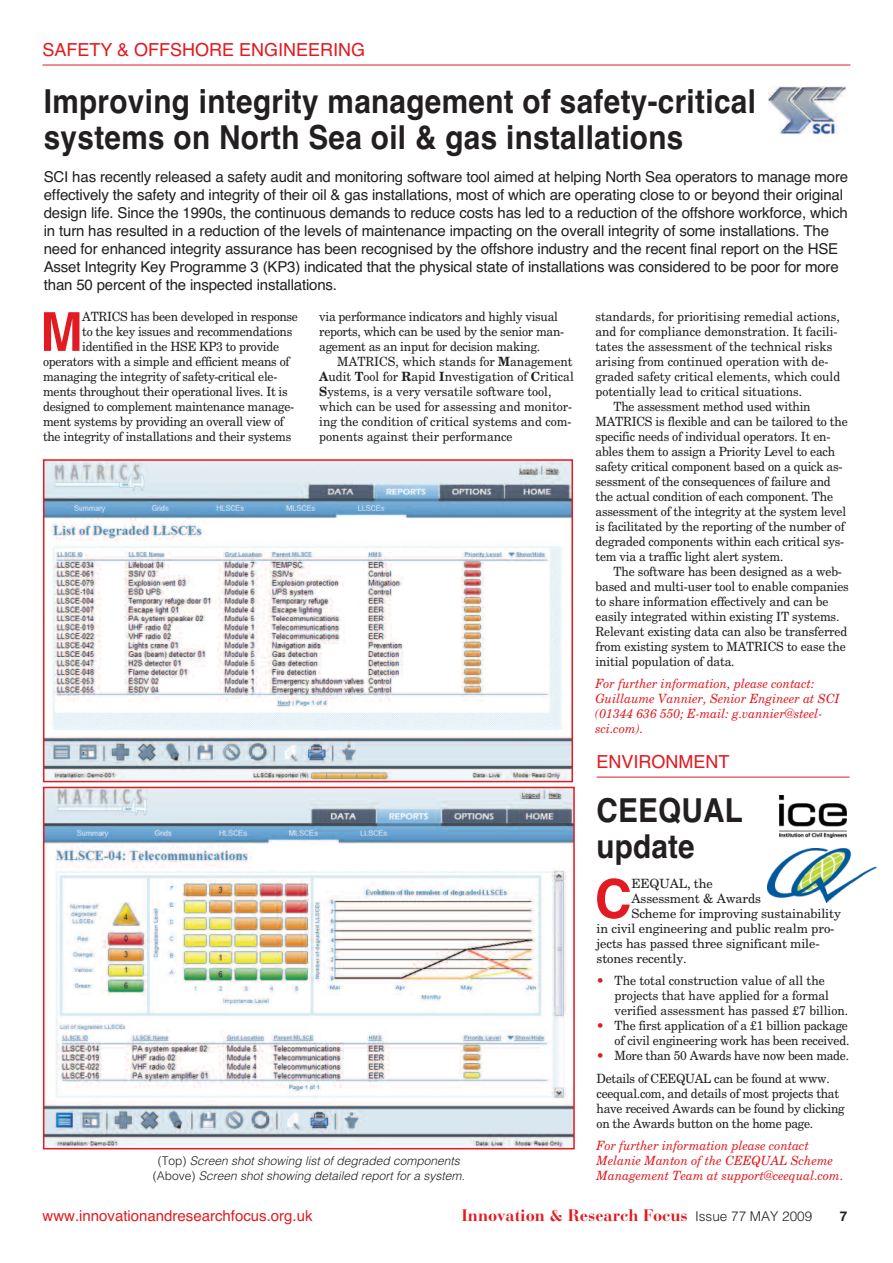
<style>
.page{position:relative;width:893px;height:1263px;background:#fff}
.page>*{position:absolute;margin:0;border:0;box-sizing:border-box;transform-origin:0 0}
.t1{font:700 53.7px "Helvetica";color:#e21a21;scale:.95 1}
.t2{font:700 33px/36px "Helvetica";letter-spacing:.01em;color:#231f20;scale:.9 1}
.t3{font:18px "Helvetica";color:#e21a21}
.t4{font:700 16.5px "Bauer Bodoni";color:#e21a21}
.t5{font:15px/18px "Helvetica";letter-spacing:-.01em;color:#231f20}
.t6{font:15px "Helvetica";color:#e21a21}
.t7{font:700 13.5px "Helvetica";color:#231f20}
.t8{font:12.75px/15px "New Century Schlbk";letter-spacing:-.015em;color:#231f20;scale:.95 1}
.t9{font:italic 12.75px/15px "New Century Schlbk";color:#e21a21;scale:.95 1}
.t10{font:12.75px "New Century Schlbk";letter-spacing:-.015em;color:#231f20}
.t11{font:italic 300 12px/15px "Helvetica";color:#231f20;text-align:center}
.s1{font-weight:700}
.s2{font-style:normal}
.s3{color:#e21a21}
.s4{font-family:"Helvetica";font-weight:300;font-size:13.5px;color:#231f20}
</style>
<div class="page">
<hr style="left:43px;top:65px;width:807px;height:1px;background:#e21a21">
<img style="left:46px;top:790px;width:526px;height:356px">
<div style="left:43px;top:787px;width:532px;height:362px;border:2px solid #e21a21"></div>
<img style="left:46px;top:462px;width:524px;height:317px">
<div style="left:43px;top:459px;width:530px;height:323px;border:2px solid #e21a21"></div>
<img style="left:768px;top:87px;width:78px;height:47px">
<hr style="left:597px;top:777px;width:252px;height:1px;background:#e21a21">
<img style="left:779px;top:795px;width:68px;height:43px">
<img style="left:768px;top:848px;width:108px;height:54px">
<h3 class="t3" style="left:43px;top:39px;width:324px">SAFETY &amp; OFFSHORE ENGINEERING</h3>
<h2 class="t2" style="left:44px;top:84px;width:793px">Improving integrity management of safety-critical systems on North Sea oil &amp; gas installations</h2>
<p class="t5" style="left:44px;top:168px;width:806px">SCI has recently released a safety audit and monitoring software tool aimed at helping North Sea operators to manage more effectively the safety and integrity of their oil &amp; gas installations, most of which are operating close to or beyond their original design life. Since the 1990s, the continuous demands to reduce costs has led to a reduction of the offshore workforce, which in turn has resulted in a reduction of the levels of maintenance impacting on the overall integrity of some installations. The need for enhanced integrity assurance has been recognised by the offshore industry and the recent final report on the HSE Asset Integrity Key Programme 3 (KP3) indicated that the physical state of installations was considered to be poor for more than 50 percent of the inspected installations.</p>
<h1 class="t1" style="left:40px;top:301px;width:46px">M</h1>
<p class="t8" style="left:82px;top:309px;width:229px">ATRICS has been developed in response</p>
<p class="t8" style="left:595px;top:309px;width:259px">standards, for prioritising remedial actions,</p>
<p class="t8" style="left:595px;top:324px;width:256px">and for compliance demonstration. It facili-</p>
<p class="t8" style="left:595px;top:339px;width:251px">tates the assessment of the technical risks</p>
<p class="t8" style="left:595px;top:354px;width:247px">arising from continued operation with de-</p>
<p class="t8" style="left:595px;top:369px;width:259px">graded safety critical elements, which could</p>
<p class="t8" style="left:595px;top:384px;width:219px">potentially lead to critical situations.</p>
<p class="t8" style="left:613px;top:399px;width:209px">The assessment method used within</p>
<p class="t8" style="left:595px;top:414px;width:267px">MATRICS is flexible and can be tailored to the</p>
<p class="t8" style="left:595px;top:429px;width:249px">specific needs of individual operators. It en-</p>
<p class="t8" style="left:595px;top:444px;width:254px">ables them to assign a Priority Level to each</p>
<p class="t8" style="left:595px;top:459px;width:262px">safety critical component based on a quick as-</p>
<p class="t8" style="left:595px;top:474px;width:249px">sessment of the consequences of failure and</p>
<p class="t8" style="left:595px;top:489px;width:252px">the actual condition of each component. The</p>
<p class="t8" style="left:595px;top:504px;width:265px">assessment of the integrity at the system level</p>
<p class="t8" style="left:595px;top:519px;width:264px">is facilitated by the reporting of the number of</p>
<p class="t8" style="left:595px;top:534px;width:263px">degraded components within each critical sys-</p>
<p class="t8" style="left:595px;top:549px;width:199px">tem via a traffic light alert system.</p>
<p class="t8" style="left:613px;top:564px;width:242px">The software has been designed as a web-</p>
<p class="t8" style="left:595px;top:579px;width:268px">based and multi-user tool to enable companies</p>
<p class="t8" style="left:595px;top:594px;width:247px">to share information effectively and can be</p>
<p class="t8" style="left:595px;top:609px;width:258px">easily integrated within existing IT systems.</p>
<p class="t8" style="left:595px;top:624px;width:267px">Relevant existing data can also be transferred</p>
<p class="t8" style="left:595px;top:639px;width:265px">from existing system to MATRICS to ease the</p>
<p class="t8" style="left:595px;top:654px;width:148px">initial population of data.</p>
<p class="t9" style="left:595px;top:676px;width:258px">For further information, please contact:<br>Guillaume Vannier, Senior Engineer at SCI (01344 636 550; E-mail: g.vannier@steel&shy;sci.com).</p>
<p class="t8" style="left:319px;top:309px;width:259px">via performance indicators and highly visual reports, which can be used by the senior man&shy;agement as an input for decision making.</p>
<p class="t8" style="left:319px;top:354px;width:269px;text-indent:18px">MATRICS, which stands for <span class="s1">M</span>anagement <span class="s1">A</span>udit <span class="s1">T</span>ool for <span class="s1">R</span>apid <span class="s1">I</span>nvestigation of <span class="s1">C</span>ritical <span class="s1">S</span>ystems, is a very versatile software tool, which can be used for assessing and monitor&shy;ing the condition of critical systems and com&shy;ponents against their performance</p>
<p class="t8" style="left:82px;top:324px;width:223px">to the key issues and recommendations</p>
<p class="t8" style="left:82px;top:339px;width:209px">identified in the HSE KP3 to provide</p>
<p class="t8" style="left:43px;top:354px;width:261px">operators with a simple and efficient means of</p>
<p class="t8" style="left:43px;top:369px;width:248px">managing the integrity of safety-critical ele-</p>
<p class="t8" style="left:43px;top:384px;width:259px">ments throughout their operational lives. It is</p>
<p class="t8" style="left:43px;top:399px;width:266px">designed to complement maintenance manage-</p>
<p class="t8" style="left:43px;top:414px;width:255px">ment systems by providing an overall view of</p>
<p class="t8" style="left:43px;top:429px;width:263px">the integrity of installations and their systems</p>
<p class="t11" style="left:153px;top:1154px;width:314px"><span class="s2">(Top)</span> Screen shot showing list of degraded components <span class="s2">(Above)</span> Screen shot showing detailed report for a system.</p>
<h3 class="t3" style="left:597px;top:751px;width:134px">ENVIRONMENT</h3>
<h2 class="t2" style="left:597px;top:792px;width:164px">CEEQUAL update</h2>
<h1 class="t1" style="left:595px;top:868px;width:40px">C</h1>
<p class="t10" style="left:631px;top:876px;width:83px">EEQUAL, the</p>
<p class="t10" style="left:631px;top:891px;width:131px">Assessment &amp; Awards</p>
<p class="t10" style="left:631px;top:906px;width:211px">Scheme for improving sustainability</p>
<p class="t10" style="left:597px;top:921px;width:239px">in civil engineering and public realm pro-</p>
<p class="t10" style="left:597px;top:936px;width:224px">jects has passed three significant mile-</p>
<p class="t10" style="left:597px;top:951px;width:91px">stones recently.</p>
<p class="t8" style="left:615px;top:973px;width:247px;text-indent:-18px"><span class="s3">•</span> The total construction value of all the projects that have applied for a formal verified assessment has passed £7 billion.</p>
<p class="t8" style="left:597px;top:1018px;width:268px;text-align:right"><span class="s3">•</span> The first application of a £1 billion package of civil engineering work has been received.</p>
<p class="t8" style="left:597px;top:1044px;width:267px;line-height:22.5px"><span class="s3">•</span> More than 50 Awards have now been made.<br>Details of CEEQUAL can be found at www.</p>
<p class="t8" style="left:597px;top:1086px;width:263px">ceequal.com, and details of most projects that have received Awards can be found by clicking on the Awards button on the home page.</p>
<p class="t9" style="left:597px;top:1138px;width:261px">For further information please contact<br>Melanie Manton of the CEEQUAL Scheme<br>Management Team at support@ceequal.com.</p>
<p class="t6" style="left:43px;top:1207px;width:272px">www.innovationandresearchfocus.org.uk</p>
<p class="t4" style="left:461px;top:1209px;width:352px">Innovation &amp; Research Focus <span class="s4">Issue 77 MAY 2009</span></p>
<p class="t7" style="left:840px;top:1208px;width:9px">7</p>
</div>
